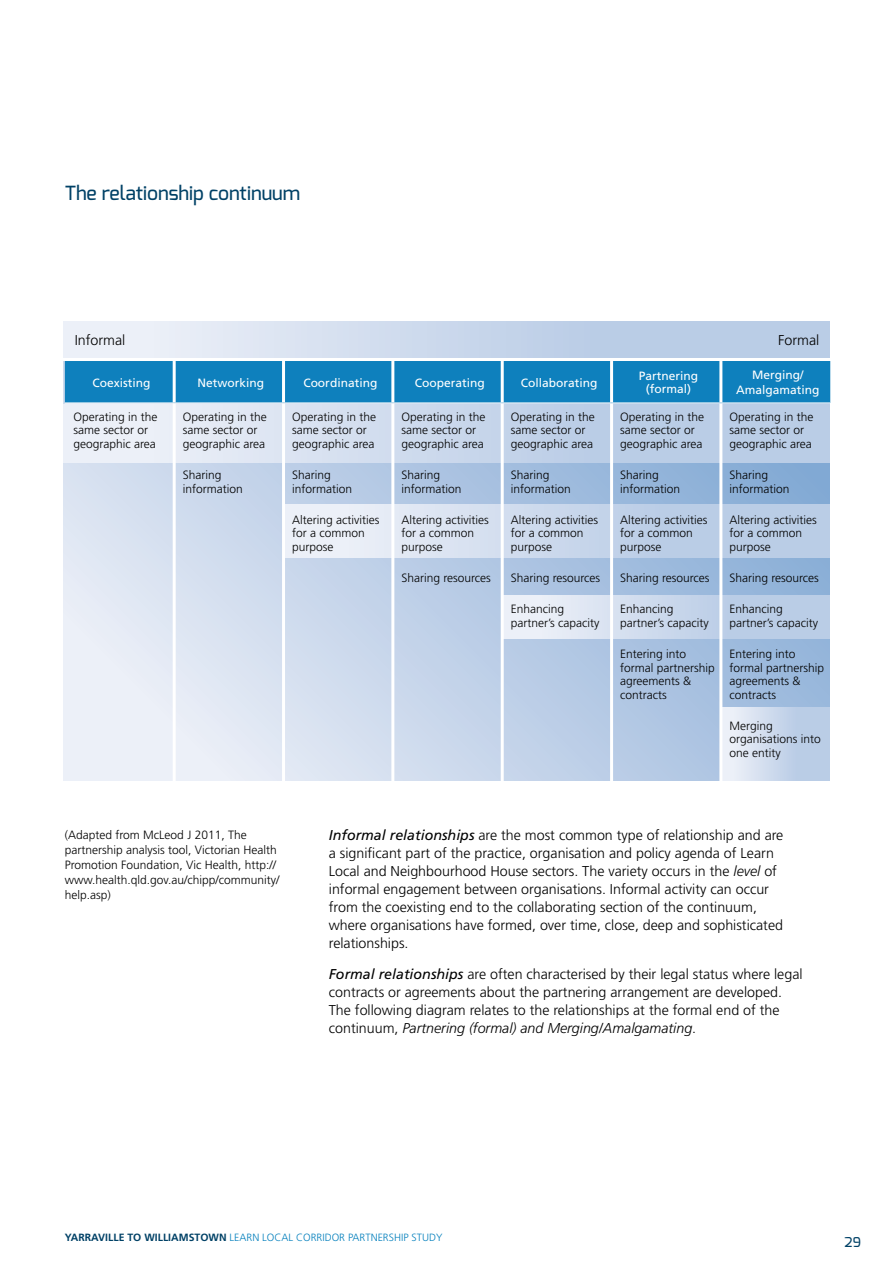
<style>
.page{position:relative;width:893px;height:1263px;background:#fff}
.page>*{position:absolute;margin:0;border:0;box-sizing:border-box;transform-origin:0 0}
.t1{font:500 19.5px "Exo";color:#004166}
.t2{font:300 14.25px/18px "Frutiger";color:#000}
.t3{font:500 13.5px "Exo";color:#004166}
.t4{font:300 12px/13.5px "Frutiger";color:#000}
.t5{font:12px/13.5px "Frutiger";color:#fff;text-align:center}
.t6{font:300 10.5px "Frutiger";color:#0580bd}
.s1{font-weight:400;font-style:italic}
.s2{font-style:italic}
.s3{font-weight:700;color:#004166}
</style>
<div class="page">
<svg style="left:64px;top:361px;width:765px;height:420px;background:#c3d4e9"></svg>
<div style="left:64px;top:404px;width:765px;height:59px;background:linear-gradient(to right,#eef1f8,#afc5e2)"></div>
<div style="left:285px;top:504px;width:544px;height:53px;background:linear-gradient(to right,#eef1f8,#aec5e2)"></div>
<div style="left:503px;top:596px;width:326px;height:42px;background:linear-gradient(to right,#eef1f8,#afc5e2)"></div>
<div style="left:721px;top:708px;width:108px;height:73px;background:linear-gradient(to right,#eef1f8,#afc5e2)"></div>
<div style="left:65px;top:361px;width:765px;height:41px;background:#0e80bd"></div>
<hr style="left:173px;top:361px;width:3px;height:41px;background:#fff">
<hr style="left:282px;top:361px;width:3px;height:41px;background:#fff">
<hr style="left:391px;top:361px;width:3px;height:41px;background:#fff">
<hr style="left:501px;top:361px;width:3px;height:41px;background:#fff">
<hr style="left:610px;top:361px;width:3px;height:41px;background:#fff">
<hr style="left:719px;top:361px;width:3px;height:41px;background:#fff">
<hr style="left:173px;top:404px;width:3px;height:377px;background:#fff">
<hr style="left:282px;top:404px;width:3px;height:377px;background:#fff">
<hr style="left:391px;top:404px;width:3px;height:377px;background:#fff">
<hr style="left:501px;top:404px;width:3px;height:377px;background:#fff">
<hr style="left:610px;top:404px;width:3px;height:377px;background:#fff">
<hr style="left:719px;top:404px;width:3px;height:377px;background:#fff">
<hr style="left:65px;top:402px;width:109px;height:2px;background:#fff">
<hr style="left:174px;top:402px;width:110px;height:2px;background:#fff">
<hr style="left:284px;top:402px;width:109px;height:2px;background:#fff">
<hr style="left:393px;top:402px;width:109px;height:2px;background:#fff">
<hr style="left:502px;top:402px;width:110px;height:2px;background:#fff">
<hr style="left:612px;top:402px;width:109px;height:2px;background:#fff">
<hr style="left:721px;top:402px;width:109px;height:2px;background:#fff">
<div style="left:64px;top:321px;width:765px;height:37px;background:linear-gradient(to right,#eef1f8,#aec5e2)"></div>
<h1 class="t1" style="left:65px;top:180px;width:237px">The relationship continuum</h1>
<p class="t2" style="left:75px;top:331px;width:52px">Informal</p>
<p class="t2" style="left:778px;top:331px;width:43px">Formal</p>
<p class="t5" style="left:93px;top:376px;width:60px">Coexisting</p>
<p class="t5" style="left:198px;top:376px;width:68px">Networking</p>
<p class="t5" style="left:303px;top:376px;width:76px">Coordinating</p>
<p class="t5" style="left:415px;top:376px;width:72px">Cooperating</p>
<p class="t5" style="left:521px;top:376px;width:78px">Collaborating</p>
<p class="t5" style="left:639px;top:369px;width:61px">Partnering (formal)</p>
<p class="t5" style="left:736px;top:367px;width:85px;line-height:15.6px">Merging/<br>Amalgamating</p>
<p class="t4" style="left:73px;top:410px;width:86px">Operating in the same sector or geographic area</p>
<p class="t4" style="left:183px;top:410px;width:86px">Operating in the same sector or geographic area</p>
<p class="t4" style="left:183px;top:468px;width:61px">Sharing information</p>
<p class="t4" style="left:729px;top:410px;width:86px">Operating in the same sector or geographic area</p>
<p class="t4" style="left:729px;top:468px;width:61px">Sharing information</p>
<p class="t4" style="left:729px;top:513px;width:89px">Altering activities for a common purpose</p>
<p class="t4" style="left:729px;top:571px;width:91px">Sharing resources</p>
<p class="t4" style="left:729px;top:602px;width:90px">Enhancing partner’s capacity</p>
<p class="t4" style="left:729px;top:647px;width:96px">Entering into formal partnership agreements &amp; contracts</p>
<p class="t4" style="left:729px;top:719px;width:93px">Merging organisations into one entity</p>
<p class="t4" style="left:620px;top:410px;width:86px">Operating in the same sector or geographic area</p>
<p class="t4" style="left:620px;top:468px;width:61px">Sharing information</p>
<p class="t4" style="left:620px;top:513px;width:89px">Altering activities for a common purpose</p>
<p class="t4" style="left:620px;top:571px;width:91px">Sharing resources</p>
<p class="t4" style="left:620px;top:602px;width:90px">Enhancing partner’s capacity</p>
<p class="t4" style="left:620px;top:647px;width:96px">Entering into formal partnership agreements &amp; contracts</p>
<p class="t4" style="left:511px;top:410px;width:86px">Operating in the same sector or geographic area</p>
<p class="t4" style="left:511px;top:468px;width:61px">Sharing information</p>
<p class="t4" style="left:511px;top:513px;width:89px">Altering activities for a common purpose</p>
<p class="t4" style="left:511px;top:571px;width:91px">Sharing resources</p>
<p class="t4" style="left:511px;top:602px;width:90px">Enhancing partner’s capacity</p>
<p class="t4" style="left:401px;top:410px;width:86px">Operating in the same sector or geographic area</p>
<p class="t4" style="left:401px;top:468px;width:61px">Sharing information</p>
<p class="t4" style="left:401px;top:513px;width:89px">Altering activities for a common purpose</p>
<p class="t4" style="left:401px;top:571px;width:91px">Sharing resources</p>
<p class="t4" style="left:292px;top:410px;width:86px">Operating in the same sector or geographic area</p>
<p class="t4" style="left:292px;top:468px;width:61px">Sharing information</p>
<p class="t4" style="left:292px;top:513px;width:89px">Altering activities for a common purpose</p>
<p class="t4" style="left:65px;top:827px;width:216px;line-height:15px">(Adapted from McLeod J 2011, The partnership analysis tool, Victorian Health Promotion Foundation, Vic Health, http:// www.health.qld.gov.au/chipp/community/ help.asp)</p>
<p class="t2" style="left:329px;top:826px;width:456px"><span class="s1">Informal relationships</span> are the most common type of relationship and are a significant part of the practice, organisation and policy agenda of Learn Local and Neighbourhood House sectors. The variety occurs in the <span class="s2">level</span> of informal engagement between organisations. Informal activity can occur from the coexisting end to the collaborating section of the continuum, where organisations have formed, over time, close, deep and sophisticated relationships.</p>
<p class="t2" style="left:329px;top:965px;width:475px"><span class="s1">Formal relationships</span> are often characterised by their legal status where legal contracts or agreements about the partnering arrangement are developed.<br>The following diagram relates to the relationships at the formal end of the continuum, <span class="s2">Partnering (formal) and Merging/Amalgamating</span>.</p>
<p class="t6" style="left:65px;top:1232px;width:379px"><span class="s3">YARRAVILLE TO WILLIAMSTOWN</span> LEARN LOCAL CORRIDOR PARTNERSHIP STUDY</p>
<p class="t3" style="left:844px;top:1233px;width:18px">29</p>
</div>
